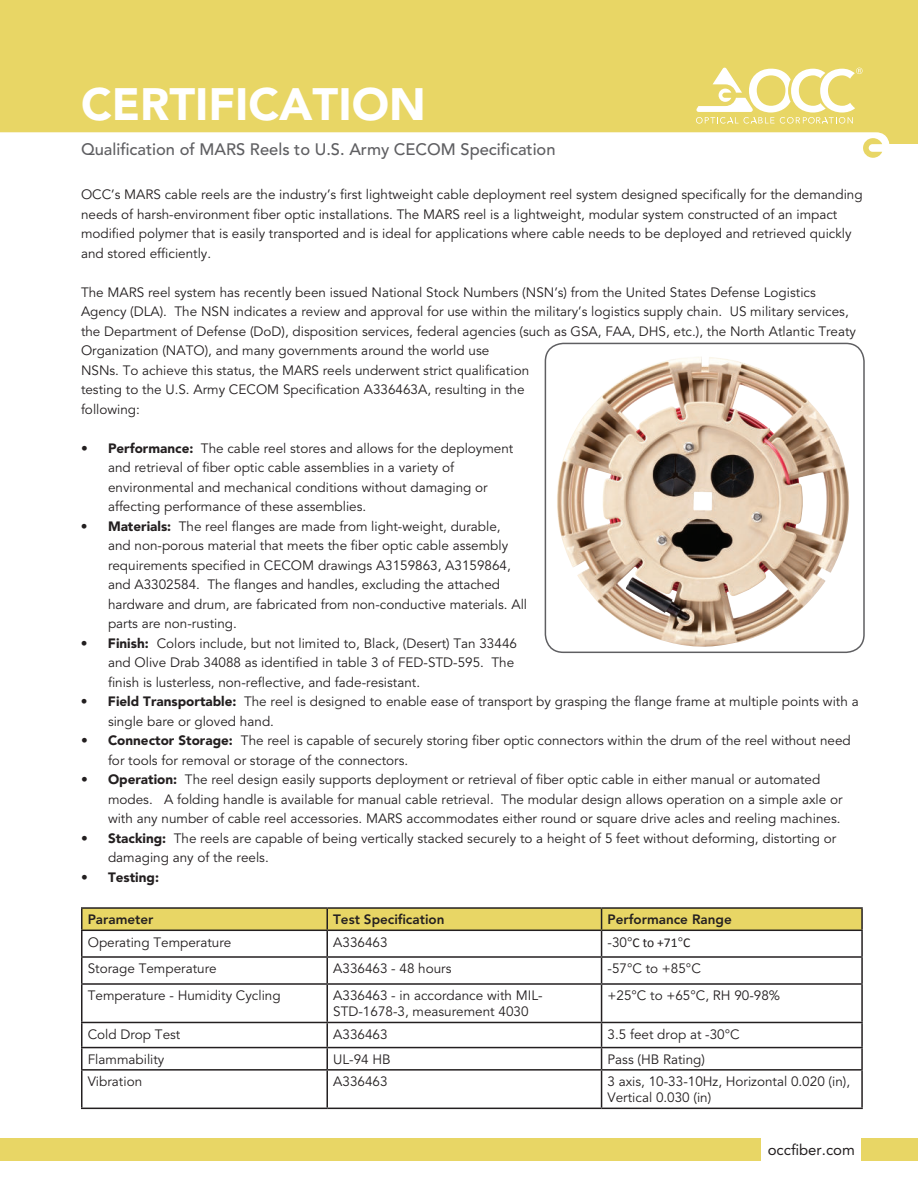
<style>
.page{position:relative;width:918px;height:1188px;background:#fff}
.page>*{position:absolute;margin:0;border:0;box-sizing:border-box;transform-origin:0 0}
.t1{font:900 45px "Avenir";color:#fff}
.t2{font:500 16.5px "Avenir";color:#5f5f62}
.t3{font:15px "Avenir";color:#231f20}
.t4{font:13.5px/19.5px "Avenir";color:#231f20}
.t5{font:800 13.5px "Avenir";color:#231f20}
.t6{font:13.5px "Calibri";color:#231f20}
.t7{font:900 13.5px "Avenir";color:#231f20}
.s1{font-weight:900}
.s2{font-family:"Avenir"}
</style>
<div class="page">
<div style="left:0;top:0;width:918px;height:148px;background:#e8d665"></div>
<div style="left:0;top:1139px;width:918px;height:22px;background:#e8d665"></div>
<div style="left:0;top:132px;width:890px;height:26px;background:#fff"></div>
<div style="left:886px;top:144px;width:32px;height:8px;background:#fff"></div>
<div style="left:761px;top:1137px;width:100px;height:27px;background:#fff"></div>
<svg style="left:696px;top:68px;width:167px;height:56px"></svg>
<hr style="left:81px;top:907px;width:246px;height:2px;background:#231f20">
<hr style="left:81px;top:909px;width:2px;height:21px;background:#231f20">
<hr style="left:327px;top:907px;width:275px;height:2px;background:#231f20">
<hr style="left:602px;top:907px;width:261px;height:2px;background:#231f20">
<hr style="left:861px;top:909px;width:2px;height:21px;background:#231f20">
<hr style="left:81px;top:930px;width:246px;height:1px;background:#231f20">
<hr style="left:81px;top:931px;width:2px;height:25px;background:#231f20">
<hr style="left:602px;top:930px;width:261px;height:1px;background:#231f20">
<hr style="left:861px;top:931px;width:2px;height:25px;background:#231f20">
<hr style="left:81px;top:956px;width:246px;height:2px;background:#231f20">
<hr style="left:81px;top:958px;width:2px;height:25px;background:#231f20">
<hr style="left:602px;top:956px;width:261px;height:2px;background:#231f20">
<svg style="left:82px;top:908px;width:780px;height:75px"></svg>
<hr style="left:861px;top:958px;width:2px;height:25px;background:#231f20">
<hr style="left:81px;top:983px;width:246px;height:2px;background:#231f20">
<hr style="left:81px;top:985px;width:2px;height:37px;background:#231f20">
<hr style="left:327px;top:983px;width:275px;height:2px;background:#231f20">
<hr style="left:326px;top:985px;width:2px;height:37px;background:#231f20">
<hr style="left:602px;top:983px;width:261px;height:2px;background:#231f20">
<hr style="left:601px;top:985px;width:1px;height:37px;background:#231f20">
<hr style="left:861px;top:985px;width:2px;height:37px;background:#231f20">
<hr style="left:81px;top:1022px;width:246px;height:1px;background:#231f20">
<hr style="left:81px;top:1023px;width:2px;height:24px;background:#231f20">
<hr style="left:327px;top:1022px;width:275px;height:1px;background:#231f20">
<hr style="left:326px;top:1023px;width:2px;height:24px;background:#231f20">
<hr style="left:602px;top:1022px;width:261px;height:1px;background:#231f20">
<hr style="left:861px;top:1023px;width:2px;height:24px;background:#231f20">
<hr style="left:81px;top:1047px;width:246px;height:1px;background:#231f20">
<hr style="left:81px;top:1048px;width:2px;height:21px;background:#231f20">
<hr style="left:327px;top:1047px;width:275px;height:1px;background:#231f20">
<hr style="left:326px;top:1048px;width:2px;height:21px;background:#231f20">
<hr style="left:602px;top:1047px;width:261px;height:1px;background:#231f20">
<svg style="left:601px;top:1023px;width:1px;height:46px"></svg>
<hr style="left:861px;top:1048px;width:2px;height:21px;background:#231f20">
<hr style="left:81px;top:1069px;width:246px;height:2px;background:#231f20">
<hr style="left:81px;top:1071px;width:2px;height:37px;background:#231f20">
<hr style="left:327px;top:1069px;width:275px;height:2px;background:#231f20">
<hr style="left:326px;top:1071px;width:2px;height:37px;background:#231f20">
<hr style="left:602px;top:1069px;width:261px;height:2px;background:#231f20">
<hr style="left:601px;top:1071px;width:1px;height:37px;background:#231f20">
<hr style="left:861px;top:1071px;width:2px;height:37px;background:#231f20">
<hr style="left:81px;top:1108px;width:246px;height:1px;background:#231f20">
<hr style="left:327px;top:1108px;width:275px;height:1px;background:#231f20">
<hr style="left:602px;top:1108px;width:261px;height:1px;background:#231f20">
<img style="left:557px;top:357px;width:293px;height:290px">
<div style="left:545px;top:343px;width:320px;height:310px;border:2px solid #5f5f62;border-radius:18px"></div>
<h1 class="t1" style="left:81px;top:78px;width:346px">CERTIFICATION</h1>
<p class="t2" style="left:81px;top:142px;width:476px">Qualification of MARS Reels to U.S. Army CECOM Specification</p>
<p class="t4" style="left:81px;top:186px;width:783px">OCC’s MARS cable reels are the industry’s first lightweight cable deployment reel system designed specifically for the demanding needs of harsh-environment fiber optic installations. The MARS reel is a lightweight, modular system constructed of an impact modified polymer that is easily transported and is ideal for applications where cable needs to be deployed and retrieved quickly and stored efficiently.</p>
<p class="t4" style="left:81px;top:284px;width:777px">The MARS reel system has recently been issued National Stock Numbers (NSN’s) from the United States Defense Logistics Agency (DLA). The NSN indicates a review and approval for use within the military’s logistics supply chain. US military services, the Department of Defense (DoD), disposition services, federal agencies (such as GSA, FAA, DHS, etc.), the North Atlantic Treaty Organization (NATO), and many governments around the world use<br>NSNs. To achieve this status, the MARS reels underwent strict qualification<br>testing to the U.S. Army CECOM Specification A336463A, resulting in the<br>following:</p>
<p class="t4" style="left:108px;top:440px;width:407px;text-indent:-27px"><span class="s1">• Performance:</span> The cable reel stores and allows for the deployment and retrieval of fiber optic cable assemblies in a variety of environmental and mechanical conditions without damaging or affecting performance of these assemblies.</p>
<p class="t4" style="left:108px;top:518px;width:421px;text-indent:-27px"><span class="s1">• Materials:</span> The reel flanges are made from light-weight, durable,<br>and non-porous material that meets the fiber optic cable assembly requirements specified in CECOM drawings A3159863, A3159864, and A3302584. The flanges and handles, excluding the attached hardware and drum, are fabricated from non-conductive materials. All parts are non-rusting.</p>
<p class="t4" style="left:108px;top:635px;width:411px;text-indent:-27px"><span class="s1">• Finish:</span> Colors include, but not limited to, Black, (Desert) Tan 33446 and Olive Drab 34088 as identified in table 3 of FED-STD-595. The finish is lusterless, non-reflective, and fade-resistant.</p>
<p class="t4" style="left:108px;top:693px;width:752px;text-indent:-27px"><span class="s1">• Field Transportable:</span> The reel is designed to enable ease of transport by grasping the flange frame at multiple points with a single bare or gloved hand.</p>
<p class="t4" style="left:108px;top:732px;width:744px;text-indent:-27px"><span class="s1">• Connector Storage:</span> The reel is capable of securely storing fiber optic connectors within the drum of the reel without need for tools for removal or storage of the connectors.</p>
<p class="t4" style="left:108px;top:771px;width:736px;text-indent:-27px"><span class="s1">• Operation:</span> The reel design easily supports deployment or retrieval of fiber optic cable in either manual or automated modes. A folding handle is available for manual cable retrieval. The modular design allows operation on a simple axle or with any number of cable reel accessories. MARS accommodates either round or square drive acles and reeling machines.</p>
<p class="t4" style="left:108px;top:830px;width:730px;text-indent:-27px"><span class="s1">• Stacking:</span> The reels are capable of being vertically stacked securely to a height of 5 feet without deforming, distorting or damaging any of the reels.</p>
<p class="t7" style="left:81px;top:871px;width:80px">• Testing:</p>
<p class="t5" style="left:88px;top:914px;width:67px">Parameter</p>
<p class="t5" style="left:333px;top:914px;width:113px">Test Specification</p>
<p class="t5" style="left:608px;top:914px;width:126px">Performance Range</p>
<p class="t4" style="left:88px;top:934px;width:145px">Operating Temperature</p>
<p class="t4" style="left:333px;top:934px;width:56px">A336463</p>
<p class="t6" style="left:608px;top:934px;width:84px"><span class="s2">-30°</span>C to +71<span class="s2">°</span>C</p>
<p class="t4" style="left:88px;top:960px;width:130px">Storage Temperature</p>
<p class="t4" style="left:333px;top:960px;width:120px">A336463 - 48 hours</p>
<p class="t4" style="left:608px;top:960px;width:95px">-57°C to +85°C</p>
<p class="t4" style="left:88px;top:987px;width:194px">Temperature - Humidity Cycling</p>
<p class="t4" style="left:333px;top:989px;width:211px;line-height:16.2px">A336463 - in accordance with MIL-<br>STD-1678-3, measurement 4030</p>
<p class="t4" style="left:608px;top:987px;width:174px">+25°C to +65°C, RH 90-98%</p>
<p class="t4" style="left:88px;top:1026px;width:94px">Cold Drop Test</p>
<p class="t4" style="left:333px;top:1026px;width:56px">A336463</p>
<p class="t4" style="left:608px;top:1026px;width:134px">3.5 feet drop at -30°C</p>
<p class="t4" style="left:88px;top:1051px;width:78px">Flammability</p>
<p class="t4" style="left:333px;top:1051px;width:59px">UL-94 HB</p>
<p class="t4" style="left:608px;top:1051px;width:99px">Pass (HB Rating)</p>
<p class="t4" style="left:88px;top:1073px;width:56px">Vibration</p>
<p class="t4" style="left:333px;top:1073px;width:56px">A336463</p>
<p class="t4" style="left:608px;top:1075px;width:244px;line-height:16.2px">3 axis, 10-33-10Hz, Horizontal 0.020 (in),<br>Vertical 0.030 (in)</p>
<p class="t3" style="left:768px;top:1141px;width:89px">occfiber.com</p>
</div>
